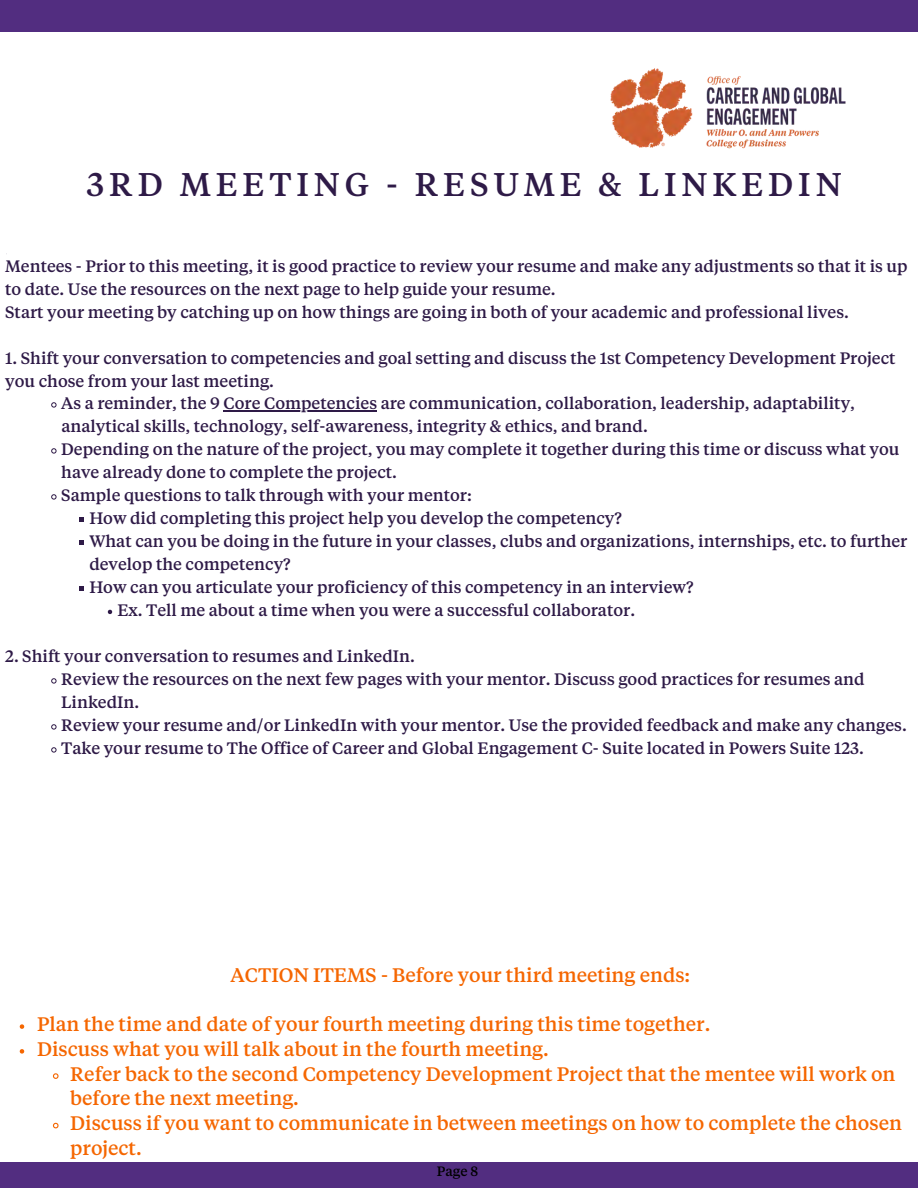
<style>
.page{position:relative;width:918px;height:1188px;background:#fff}
.page>*{position:absolute;margin:0;border:0;box-sizing:border-box;transform-origin:0 0}
.t1{font:500 32.7px "Tiempos Text";letter-spacing:.15em;color:#2e1a47}
.t2{font:500 19.5px/24.8px "Tiempos Text";color:#f56600}
.t3{font:500 16.5px/23px "Tiempos Text";color:#2e1a47}
.t4{font:500 13.5px "Tiempos Text";color:#000}
</style>
<div class="page">
<div style="left:0;top:0;width:918px;height:32px;background:#522d80"></div>
<div style="left:0;top:1162px;width:918px;height:26px;background:#522d80"></div>
<img style="left:610px;top:68px;width:236px;height:81px">
<svg style="left:52px;top:403px;width:4px;height:4px"></svg>
<hr style="left:224px;top:410px;width:153px;height:2px;background:#2e1a47">
<svg style="left:52px;top:449px;width:4px;height:4px"></svg>
<svg style="left:52px;top:495px;width:4px;height:4px"></svg>
<svg style="left:80px;top:518px;width:4px;height:4px"></svg>
<svg style="left:80px;top:541px;width:4px;height:4px"></svg>
<svg style="left:80px;top:587px;width:4px;height:4px"></svg>
<svg style="left:108px;top:610px;width:4px;height:4px"></svg>
<svg style="left:52px;top:679px;width:4px;height:4px"></svg>
<svg style="left:52px;top:725px;width:4px;height:4px"></svg>
<svg style="left:52px;top:748px;width:4px;height:4px"></svg>
<svg style="left:20px;top:1024px;width:4px;height:5px"></svg>
<svg style="left:20px;top:1049px;width:4px;height:5px"></svg>
<svg style="left:52px;top:1073px;width:7px;height:6px"></svg>
<svg style="left:52px;top:1122px;width:7px;height:7px"></svg>
<p class="t1" style="left:87px;top:170px;width:757px">3RD MEETING - RESUME &amp; LINKEDIN</p>
<p class="t3" style="left:5px;top:255px;width:904px">Mentees - Prior to this meeting, it is good practice to review your resume and make any adjustments so that it is up to date. Use the resources on the next page to help guide your resume.</p>
<p class="t3" style="left:5px;top:301px;width:845px">Start your meeting by catching up on how things are going in both of your academic and professional lives.</p>
<p class="t3" style="left:5px;top:347px;width:892px">1. Shift your conversation to competencies and goal setting and discuss the 1st Competency Development Project you chose from your last meeting.</p>
<p class="t3" style="left:61px;top:393px;width:795px">As a reminder, the 9 Core Competencies are communication, collaboration, leadership, adaptability, analytical skills, technology, self-awareness, integrity &amp; ethics, and brand.</p>
<p class="t3" style="left:61px;top:439px;width:840px">Depending on the nature of the project, you may complete it together during this time or discuss what you have already done to complete the project.</p>
<p class="t3" style="left:61px;top:485px;width:412px">Sample questions to talk through with your mentor:</p>
<p class="t3" style="left:89px;top:508px;width:534px">How did completing this project help you develop the competency?</p>
<p class="t3" style="left:89px;top:531px;width:820px">What can you be doing in the future in your classes, clubs and organizations, internships, etc. to further develop the competency?</p>
<p class="t3" style="left:89px;top:577px;width:606px">How can you articulate your proficiency of this competency in an interview?</p>
<p class="t3" style="left:117px;top:600px;width:519px">Ex. Tell me about a time when you were a successful collaborator.</p>
<p class="t3" style="left:5px;top:646px;width:411px">2. Shift your conversation to resumes and LinkedIn.</p>
<p class="t3" style="left:61px;top:669px;width:805px">Review the resources on the next few pages with your mentor. Discuss good practices for resumes and<br>LinkedIn.</p>
<p class="t3" style="left:61px;top:715px;width:847px">Review your resume and/or LinkedIn with your mentor. Use the provided feedback and make any changes.</p>
<p class="t3" style="left:61px;top:738px;width:804px">Take your resume to The Office of Career and Global Engagement C- Suite located in Powers Suite 123.</p>
<p class="t2" style="left:231px;top:963px;width:461px">ACTION ITEMS - Before your third meeting ends:</p>
<p class="t2" style="left:37px;top:1013px;width:675px">Plan the time and date of your fourth meeting during this time together.</p>
<p class="t2" style="left:37px;top:1038px;width:513px">Discuss what you will talk about in the fourth meeting.</p>
<p class="t2" style="left:70px;top:1062px;width:827px">Refer back to the second Competency Development Project that the mentee will work on before the next meeting.</p>
<p class="t2" style="left:70px;top:1112px;width:833px">Discuss if you want to communicate in between meetings on how to complete the chosen project.</p>
<p class="t4" style="left:437px;top:1166px;width:43px">Page 8</p>
</div>
